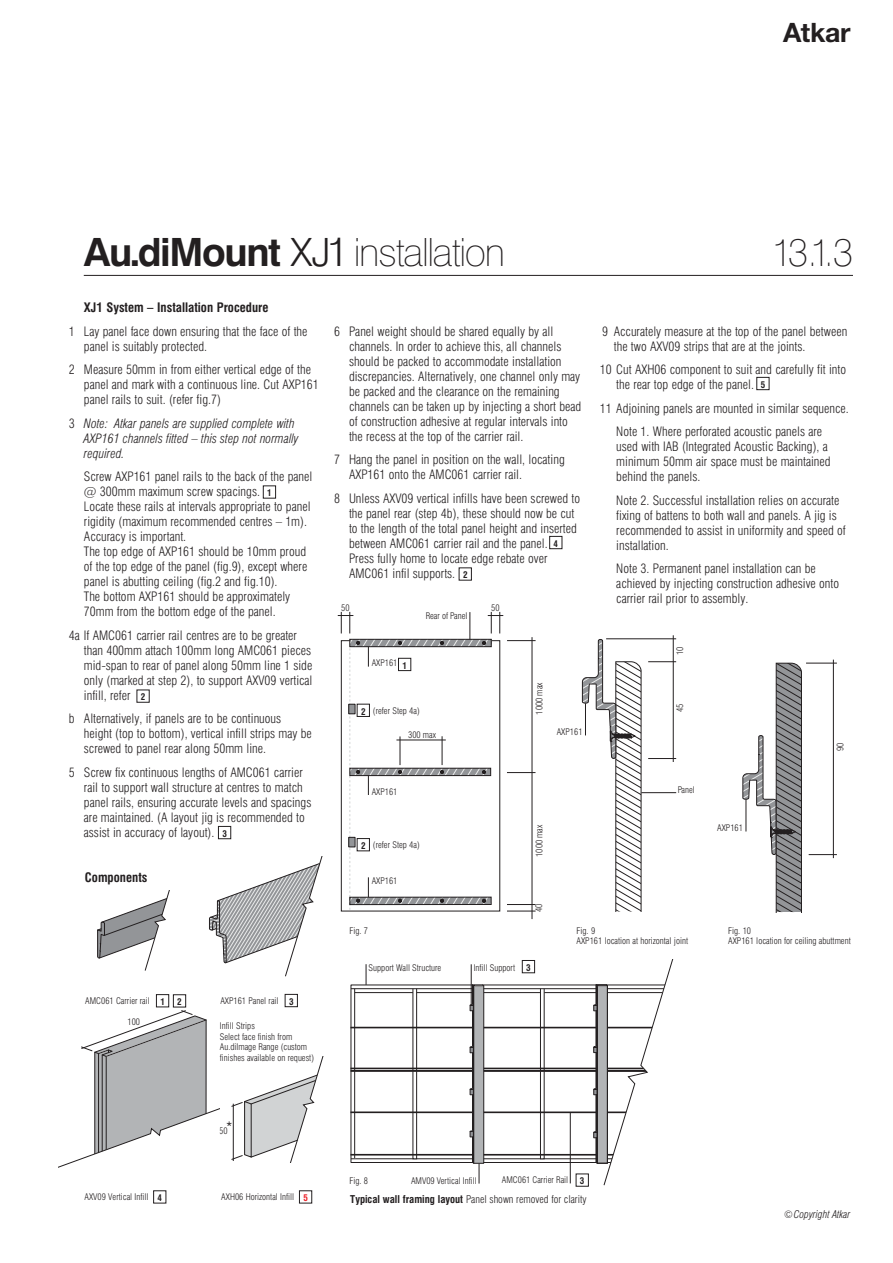
<style>
.page{position:relative;width:893px;height:1263px;background:#fff}
.page>*{position:absolute;margin:0;border:0;box-sizing:border-box;transform-origin:0 0}
.t1{font:100 39px "Swiss 721 BT";letter-spacing:-.035em;color:#231f20}
.t2{font:700 26.7px "Helvetica Neue";letter-spacing:-.015em;color:#231f20}
.t3{font:italic 300 condensed 16.5px "Swiss 721 BT";color:#231f20}
.t4{font:300 condensed 12.75px/15px "Swiss 721 BT";color:#231f20}
.t5{font:italic 300 condensed 12.75px/15px "Swiss 721 BT";color:#231f20}
.t6{font:700 condensed 12.75px "Swiss 721 BT";color:#231f20}
.t7{font:300 condensed 10.5px "Swiss 721 BT";color:#231f20}
.t8{font:italic 300 condensed 10.5px "Swiss 721 BT";color:#231f20}
.t9{font:300 condensed 9px/10.5px "Swiss 721 BT";color:#231f20}
.t10{font:700 condensed 9px "Swiss 721 BT";color:#231f20}
.s1{font-weight:700}
.s2{font-weight:300}
.s3{font-weight:300;font-size:40.5px}
.s4{font-style:normal}
.s5{font-weight:700;color:#ed1c24}
</style>
<div class="page">
<div style="left:263px;top:486px;width:13px;height:12px;border:1px solid #231f20"></div>
<div style="left:549px;top:536px;width:13px;height:13px;border:1px solid #231f20"></div>
<div style="left:459px;top:568px;width:13px;height:12px;border:1px solid #231f20"></div>
<div style="left:756px;top:377px;width:13px;height:13px;border:1px solid #231f20"></div>
<hr style="left:570px;top:1112px;width:1px;height:71px;background:#231f20">
<hr style="left:351px;top:1159px;width:328px;height:1px;background:#231f20">
<div style="left:540px;top:988px;width:4px;height:171px;border:1px solid #231f20"></div>
<div style="left:351px;top:1154px;width:318px;height:1px;border:1px solid #231f20"></div>
<div style="left:351px;top:1112px;width:317px;height:1px;border:1px solid #231f20"></div>
<div style="left:351px;top:1027px;width:317px;height:1px;border:1px solid #231f20"></div>
<div style="left:351px;top:1070px;width:317px;height:2px;border:1px solid #231f20"></div>
<div style="left:351px;top:1068px;width:317px;height:1px;border:1px solid #231f20"></div>
<hr style="left:351px;top:988px;width:317px;height:1px;background:#231f20">
<svg style="left:593px;top:959px;width:86px;height:227px"></svg>
<hr style="left:484px;top:992px;width:56px;height:1px;background:#231f20">
<hr style="left:544px;top:992px;width:53px;height:1px;background:#231f20">
<hr style="left:607px;top:992px;width:55px;height:1px;background:#231f20">
<div style="left:576px;top:1174px;width:13px;height:12px;border:1px solid #231f20"></div>
<div style="left:153px;top:1191px;width:13px;height:12px;border:1px solid #231f20"></div>
<div style="left:299px;top:1191px;width:13px;height:12px;border:1px solid #231f20"></div>
<hr style="left:84px;top:275px;width:769px;height:1px;background:#231f20">
<svg style="left:582px;top:639px;width:59px;height:273px"></svg>
<svg style="left:648px;top:758px;width:28px;height:1px"></svg>
<hr style="left:606px;top:639px;width:70px;height:1px;background:#231f20">
<hr style="left:673px;top:635px;width:1px;height:127px;background:#231f20">
<svg style="left:648px;top:661px;width:28px;height:1px"></svg>
<hr style="left:585px;top:703px;width:1px;height:32px;background:#231f20">
<hr style="left:641px;top:792px;width:35px;height:1px;background:#231f20">
<svg style="left:742px;top:663px;width:60px;height:249px"></svg>
<svg style="left:809px;top:854px;width:28px;height:1px"></svg>
<hr style="left:806px;top:663px;width:31px;height:1px;background:#231f20">
<hr style="left:833px;top:660px;width:1px;height:198px;background:#231f20">
<hr style="left:746px;top:799px;width:1px;height:33px;background:#231f20">
<svg style="left:58px;top:612px;width:477px;height:572px"></svg>
<h2 class="t2" style="left:783px;top:23px;width:69px">Atkar</h2>
<h1 class="t1" style="left:84px;top:229px;width:423px"><span class="s1">Au.diMount</span> <span class="s2">XJ</span><span class="s3">1</span> installation</h1>
<h1 class="t1" style="left:772px;top:229px;width:83px">13.1.3</h1>
<p class="t6" style="left:84px;top:302px;width:186px">XJ1 System – Installation Procedure</p>
<p class="t4" style="left:84px;top:325px;width:225px;text-indent:-15px">1 Lay panel face down ensuring that the face of the panel is suitably protected.</p>
<p class="t4" style="left:84px;top:363px;width:236px;text-indent:-15px">2 Measure 50mm in from either vertical edge of the panel and mark with a continuous line. Cut AXP161 panel rails to suit. (refer fig.7)</p>
<p class="t5" style="left:84px;top:416px;width:216px;text-indent:-15px"><span class="s4">3</span> Note: Atkar panels are supplied complete with<br>AXP161 channels fitted – this step not normally required.</p>
<p class="t4" style="left:84px;top:470px;width:230px">Screw AXP161 panel rails to the back of the panel @ 300mm maximum screw spacings.<br>Locate these rails at intervals appropriate to panel rigidity (maximum recommended centres – 1m).<br>Accuracy is important.<br>The top edge of AXP161 should be 10mm proud of the top edge of the panel (fig.9), except where panel is abutting ceiling (fig.2 and fig.10).<br>The bottom AXP161 should be approximately 70mm from the bottom edge of the panel.</p>
<p class="t4" style="left:84px;top:628px;width:230px;text-indent:-15px">4a If AMC061 carrier rail centres are to be greater than 400mm attach 100mm long AMC061 pieces mid-span to rear of panel along 50mm line 1 side only (marked at step 2), to support AXV09 vertical infill, refer</p>
<p class="t4" style="left:84px;top:712px;width:230px;text-indent:-15px">b Alternatively, if panels are to be continuous height (top to bottom), vertical infill strips may be screwed to panel rear along 50mm line.</p>
<p class="t4" style="left:84px;top:765px;width:229px;text-indent:-15px">5 Screw fix continuous lengths of AMC061 carrier rail to support wall structure at centres to match panel rails, ensuring accurate levels and spacings are maintained. (A layout jig is recommended to assist in accuracy of layout).</p>
<p class="t10" style="left:267px;top:489px;width:6px">1</p>
<p class="t10" style="left:141px;top:693px;width:6px">2</p>
<p class="t10" style="left:222px;top:830px;width:6px">3</p>
<p class="t6" style="left:85px;top:872px;width:64px">Components</p>
<p class="t9" style="left:85px;top:996px;width:81px">AMC061 Carrier rail <span class="s1">1</span></p>
<p class="t10" style="left:177px;top:998px;width:6px">2</p>
<p class="t9" style="left:220px;top:996px;width:75px">AXP161 Panel rail <span class="s1">3</span></p>
<p class="t9" style="left:220px;top:1021px;width:96px">Infill Strips<br>Select face finish from<br>Au.diImage Range (custom finishes available on request)</p>
<p class="t4" style="left:349px;top:324px;width:234px;text-indent:-15px">6 Panel weight should be shared equally by all channels. In order to achieve this, all channels should be packed to accommodate installation discrepancies. Alternatively, one channel only may be packed and the clearance on the remaining channels can be taken up by injecting a short bead of construction adhesive at regular intervals into the recess at the top of the carrier rail.</p>
<p class="t4" style="left:349px;top:453px;width:217px;text-indent:-15px">7 Hang the panel in position on the wall, locating<br>AXP161 onto the AMC061 carrier rail.</p>
<p class="t4" style="left:349px;top:491px;width:233px;text-indent:-15px">8 Unless AXV09 vertical infills have been screwed to the panel rear (step 4b), these should now be cut to the length of the total panel height and inserted between AMC061 carrier rail and the panel.<br>Press fully home to locate edge rebate over AMC061 infil supports.</p>
<p class="t10" style="left:553px;top:540px;width:6px">4</p>
<p class="t10" style="left:463px;top:571px;width:6px">2</p>
<p class="t9" style="left:341px;top:603px;width:10px">50</p>
<p class="t9" style="left:491px;top:603px;width:10px">50</p>
<p class="t9" style="left:426px;top:611px;width:43px">Rear of Panel</p>
<p class="t9" style="left:372px;top:658px;width:27px">AXP161</p>
<p class="t10" style="left:402px;top:662px;width:6px">1</p>
<p class="t9" style="left:361px;top:706px;width:60px"><span class="s1">2</span> (refer Step 4a)</p>
<p class="t9" style="left:408px;top:730px;width:29px">300 max</p>
<p class="t9" style="left:372px;top:787px;width:27px">AXP161</p>
<p class="t9" style="left:361px;top:840px;width:60px"><span class="s1">2</span> (refer Step 4a)</p>
<p class="t9" style="left:372px;top:876px;width:27px">AXP161</p>
<p class="t9" style="left:534px;top:715px;width:34px;rotate:-90deg">1000 max</p>
<p class="t9" style="left:557px;top:727px;width:27px">AXP161</p>
<p class="t9" style="left:535px;top:857px;width:34px;rotate:-90deg">1000 max</p>
<p class="t9" style="left:534px;top:912px;width:10px;rotate:-90deg">40</p>
<p class="t4" style="left:614px;top:325px;width:235px;text-indent:-12px">9 Accurately measure at the top of the panel between the two AXV09 strips that are at the joints.</p>
<p class="t4" style="left:616px;top:363px;width:231px;text-indent:-16px">10 Cut AXH06 component to suit and carefully fit into the rear top edge of the panel.</p>
<p class="t4" style="left:616px;top:397px;width:234px;line-height:23.5px;text-indent:-16px">11 Adjoining panels are mounted in similar sequence.<br>Note 1. Where perforated acoustic panels are</p>
<p class="t4" style="left:616px;top:440px;width:216px">used with IAB (Integrated Acoustic Backing), a minimum 50mm air space must be maintained behind the panels.</p>
<p class="t4" style="left:616px;top:494px;width:231px">Note 2. Successful installation relies on accurate fixing of battens to both wall and panels. A jig is recommended to assist in uniformity and speed of installation.</p>
<p class="t4" style="left:616px;top:562px;width:224px">Note 3. Permanent panel installation can be achieved by injecting construction adhesive onto carrier rail prior to assembly.</p>
<p class="t10" style="left:761px;top:381px;width:6px">5</p>
<p class="t9" style="left:675px;top:655px;width:10px;rotate:-90deg">10</p>
<p class="t9" style="left:675px;top:712px;width:10px;rotate:-90deg">45</p>
<p class="t9" style="left:678px;top:785px;width:19px">Panel</p>
<p class="t9" style="left:717px;top:823px;width:27px">AXP161</p>
<p class="t9" style="left:835px;top:751px;width:10px;rotate:-90deg">90</p>
<p class="t9" style="left:349px;top:926px;width:20px">Fig. 7</p>
<p class="t9" style="left:369px;top:963px;width:74px">Support Wall Structure</p>
<p class="t9" style="left:474px;top:963px;width:58px">Infill Support <span class="s1">3</span></p>
<p class="t9" style="left:577px;top:926px;width:113px">Fig. 9<br>AXP161 location at horizontal joint</p>
<p class="t9" style="left:728px;top:926px;width:124px">Fig. 10<br>AXP161 location for ceiling abuttment</p>
<p class="t9" style="left:85px;top:1192px;width:79px">AXV09 Vertical Infill <span class="s1">4</span></p>
<p class="t3" style="left:225px;top:1121px;width:9px">*</p>
<p class="t9" style="left:219px;top:1126px;width:10px">50</p>
<p class="t9" style="left:221px;top:1192px;width:88px">AXH06 Horizontal Infill <span class="s5">5</span></p>
<p class="t9" style="left:411px;top:1176px;width:67px">AMV09 Vertical Infill</p>
<p class="t9" style="left:502px;top:1175px;width:68px">AMC061 Carrier Rail</p>
<p class="t9" style="left:349px;top:1176px;width:20px">Fig. 8</p>
<p class="t10" style="left:580px;top:1177px;width:6px">3</p>
<p class="t7" style="left:350px;top:1195px;width:238px"><span class="s1">Typical wall framing layout</span> Panel shown removed for clarity</p>
<p class="t8" style="left:784px;top:1210px;width:68px">© Copyright Atkar</p>
</div>
